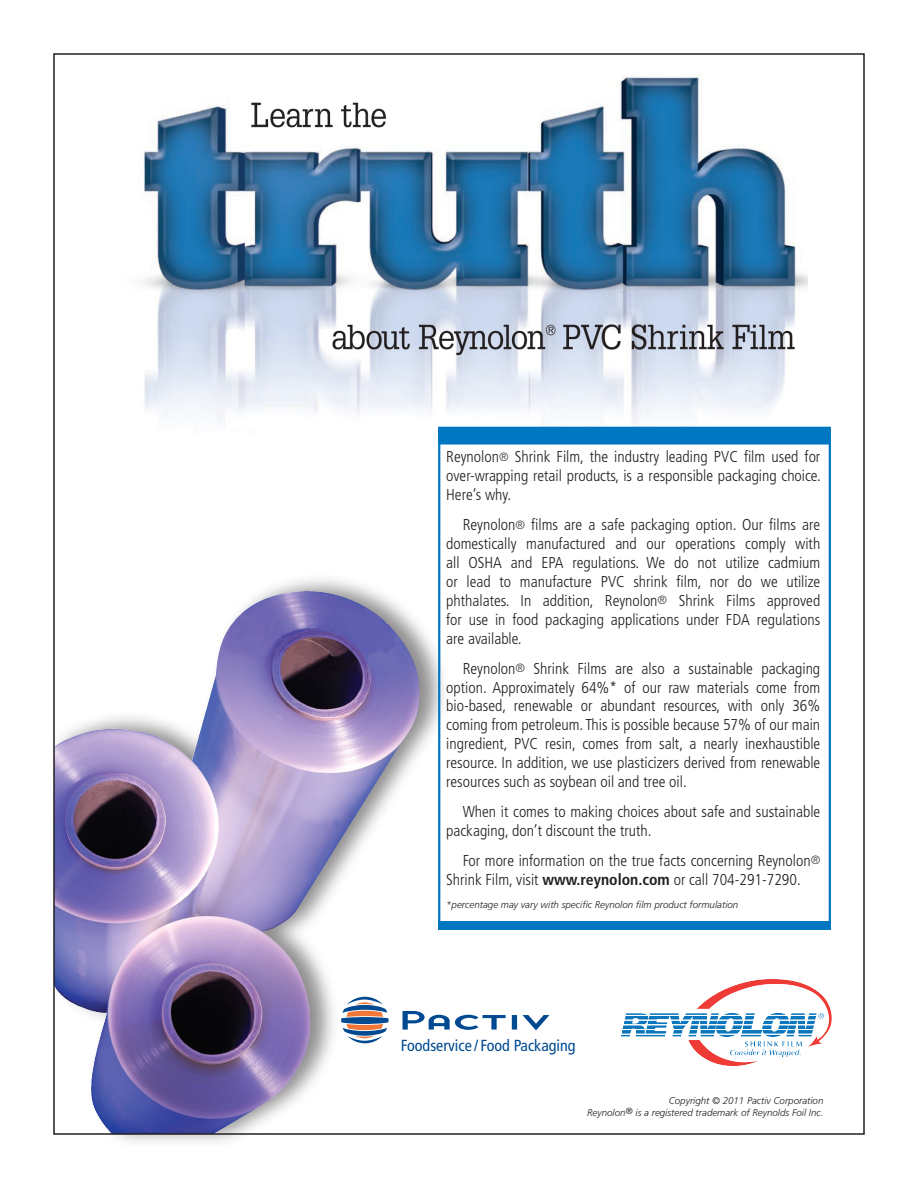
<style>
.page{position:relative;width:918px;height:1188px;background:#fff}
.page>*{position:absolute;margin:0;border:0;box-sizing:border-box;transform-origin:0 0}
.t1{font:condensed 16.05px "Frutiger";color:#014a91}
.t2{font:300 condensed 15.75px "Frutiger";color:#231f20}
.t3{font:italic 300 9.75px "Frutiger";color:#231f20}
.s1{font-size:12px}
.s2{font-weight:700}
</style>
<div class="page">
<img style="left:143px;top:75px;width:664px;height:352px">
<div style="left:50px;top:571px;width:399px;height:576px;background:#231f20;opacity:.51"></div>
<img style="left:217px;top:591px;width:87px;height:67px">
<div style="left:438px;top:427px;width:393px;height:18px;background:#0077c0;border:2px solid #0077c0"></div>
<div style="left:438px;top:921px;width:393px;height:9px;background:#0077c0"></div>
<img style="left:621px;top:979px;width:211px;height:87px">
<svg style="left:403px;top:1011px;width:103px;height:19px"></svg>
<div style="left:512px;top:1015px;width:5px;height:15px;background:#014a91"></div>
<svg style="left:522px;top:1015px;width:27px;height:15px"></svg>
<svg style="left:341px;top:997px;width:48px;height:46px"></svg>
<p class="t2" style="left:446px;top:448px;width:376px">Reynolon<span class="s1">®</span> Shrink Film, the industry leading PVC film used for</p>
<p class="t2" style="left:446px;top:467px;width:376px">over-wrapping retail products, is a responsible packaging choice.</p>
<p class="t2" style="left:446px;top:486px;width:67px">Here’s why.</p>
<p class="t2" style="left:463px;top:516px;width:359px">Reynolon<span class="s1">®</span> films are a safe packaging option. Our films are</p>
<p class="t2" style="left:446px;top:535px;width:376px">domestically manufactured and our operations comply with</p>
<p class="t2" style="left:446px;top:554px;width:376px">all OSHA and EPA regulations. We do not utilize cadmium</p>
<p class="t2" style="left:446px;top:573px;width:376px">or lead to manufacture PVC shrink film, nor do we utilize</p>
<p class="t2" style="left:446px;top:591px;width:376px">phthalates. In addition, Reynolon<span class="s1">®</span> Shrink Films approved</p>
<p class="t2" style="left:446px;top:610px;width:376px">for use in food packaging applications under FDA regulations</p>
<p class="t2" style="left:446px;top:629px;width:77px">are available.</p>
<p class="t2" style="left:463px;top:659px;width:359px">Reynolon<span class="s1">®</span> Shrink Films are also a sustainable packaging</p>
<p class="t2" style="left:446px;top:678px;width:376px">option. Approximately 64%* of our raw materials come from</p>
<p class="t2" style="left:446px;top:697px;width:376px">bio-based, renewable or abundant resources, with only 36%</p>
<p class="t2" style="left:446px;top:716px;width:376px">coming from petroleum. This is possible because 57% of our main</p>
<p class="t2" style="left:446px;top:735px;width:376px">ingredient, PVC resin, comes from salt, a nearly inexhaustible</p>
<p class="t2" style="left:446px;top:754px;width:376px">resource. In addition, we use plasticizers derived from renewable</p>
<p class="t2" style="left:446px;top:773px;width:242px">resources such as soybean oil and tree oil.</p>
<p class="t2" style="left:463px;top:803px;width:359px">When it comes to making choices about safe and sustainable</p>
<p class="t2" style="left:446px;top:822px;width:207px">packaging, don’t discount the truth.</p>
<p class="t2" style="left:463px;top:852px;width:359px">For more information on the true facts concerning Reynolon<span class="s1">®</span></p>
<p class="t2" style="left:446px;top:870px;width:356px">Shrink Film, visit <span class="s2">www.reynolon.com</span> or call 704-291-7290.</p>
<p class="t3" style="left:446px;top:899px;width:294px">*percentage may vary with specific Reynolon film product formulation</p>
<p class="t1" style="left:401px;top:1036px;width:176px">Foodservice / Food Packaging</p>
<p class="t3" style="left:669px;top:1095px;width:156px">Copyright © 2011 Pactiv Corporation</p>
<p class="t3" style="left:587px;top:1107px;width:238px">Reynolon<sup>®</sup> is a registered trademark of Reynolds Foil Inc.</p>
</div>
